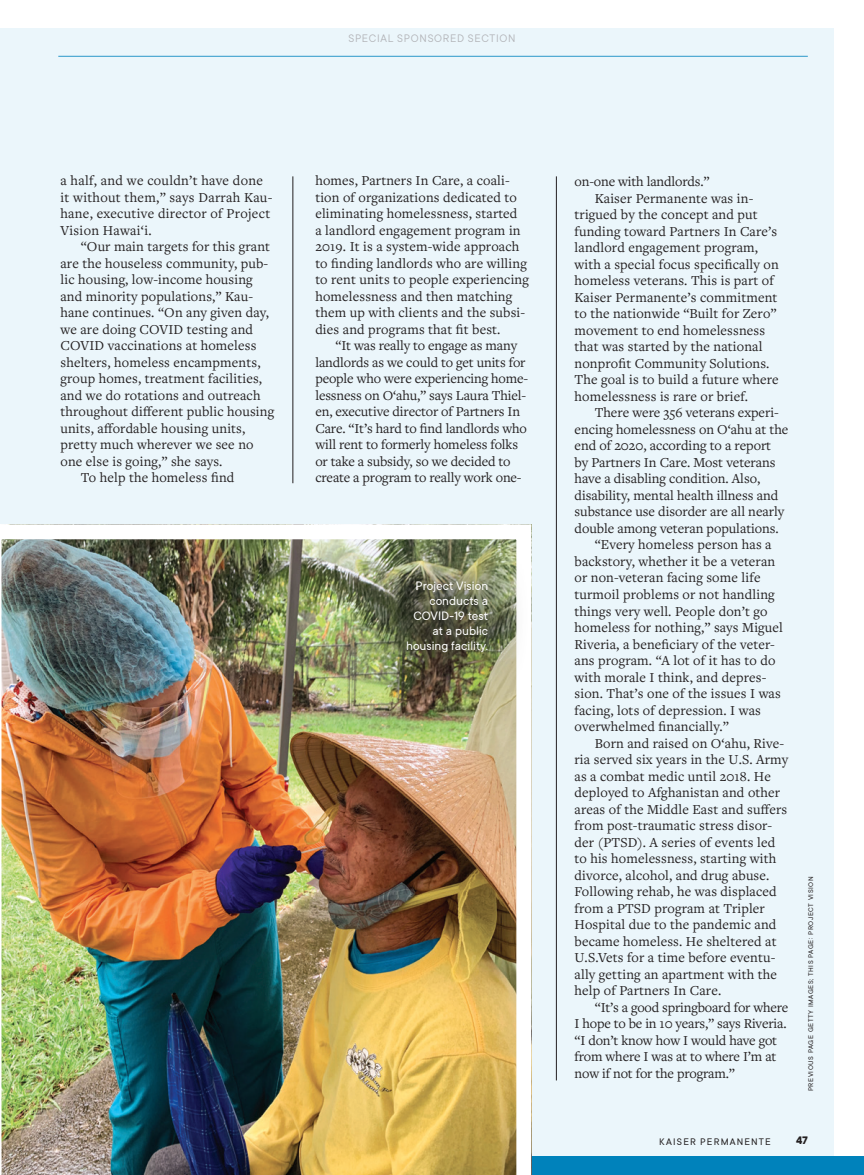
<style>
.page{position:relative;width:864px;height:1175px;background:#fff}
.page>*{position:absolute;margin:0;border:0;box-sizing:border-box;transform-origin:0 0}
.t1{font:14.25px/16.5px "Freight Text Pro";letter-spacing:.01em;color:#231f20}
.t2{font:14.25px/16.5px "Freight Text Pro";letter-spacing:-.01em;color:#231f20}
.t3{font:13.5px/15px "TT Commons";color:#fff;text-align:right}
.t4{font:12px "TT Commons";letter-spacing:.065em;color:#b2b3b7}
.t5{font:700 12px "TT Commons";color:#231f20}
.t6{font:10.5px "TT Commons";letter-spacing:.11em;color:#231f20}
.t7{font:7.5px "TT Commons";letter-spacing:.07em;color:#231f20}
</style>
<div class="page">
<div style="left:0;top:28px;width:834px;height:1146px;background:#ebf6fb"></div>
<hr style="left:58px;top:56px;width:750px;height:1px;background:#2b97c9">
<div style="left:0;top:1155px;width:864px;height:19px;background:#0082bb"></div>
<hr style="left:556px;top:176px;width:1px;height:904px;background:#231f20">
<hr style="left:293px;top:176px;width:1px;height:307px;background:#231f20">
<img style="left:0;top:524px;width:531px;height:650px">
<div style="left:365px;top:538px;width:166px;height:157px;background:#231f20;opacity:.75"></div>
<p class="t4" style="left:348px;top:31px;width:169px">SPECIAL SPONSORED SECTION</p>
<p class="t1" style="left:60px;top:172px;width:213px">a half, and we couldn’t have done it without them,” says Darrah Kau&shy;hane, executive director of Project<br>Vision Hawai‘i.</p>
<p class="t1" style="left:81px;top:238px;width:191px">“Our main targets for this grant</p>
<p class="t1" style="left:60px;top:254px;width:209px">are the houseless community, pub-</p>
<p class="t1" style="left:60px;top:271px;width:194px">lic housing, low-income housing</p>
<p class="t1" style="left:60px;top:287px;width:194px">and minority populations,” Kau-</p>
<p class="t1" style="left:60px;top:304px;width:210px">hane continues. “On any given day,</p>
<p class="t1" style="left:60px;top:320px;width:194px">we are doing COVID testing and</p>
<p class="t1" style="left:60px;top:337px;width:197px">COVID vaccinations at homeless</p>
<p class="t1" style="left:60px;top:353px;width:202px">shelters, homeless encampments,</p>
<p class="t1" style="left:60px;top:370px;width:203px">group homes, treatment facilities,</p>
<p class="t1" style="left:60px;top:386px;width:202px">and we do rotations and outreach</p>
<p class="t1" style="left:60px;top:403px;width:215px">throughout different public housing</p>
<p class="t1" style="left:60px;top:419px;width:186px">units, affordable housing units,</p>
<p class="t1" style="left:60px;top:436px;width:195px">pretty much wherever we see no</p>
<p class="t1" style="left:60px;top:452px;width:164px">one else is going,” she says.</p>
<p class="t1" style="left:81px;top:469px;width:155px">To help the homeless find</p>
<p class="t1" style="left:315px;top:172px;width:215px">homes, Partners In Care, a coali&shy;tion of organizations dedicated to eliminating homelessness, started<br>a landlord engagement program in 2019. It is a system-wide approach to finding landlords who are willing to rent units to people experiencing homelessness and then matching them up with clients and the subsi&shy;dies and programs that fit best.</p>
<p class="t2" style="left:315px;top:337px;width:214px;text-indent:20px">“It was really to engage as many landlords as we could to get units for people who were experiencing home&shy;lessness on O‘ahu,” says Laura Thiel&shy;en, executive director of Partners In Care. “It’s hard to find landlords who will rent to formerly homeless folks or take a subsidy, so we decided to create a program to really work one-</p>
<p class="t3" style="left:406px;top:578px;width:84px">Project Vision conducts a<br>COVID-19 test at a public housing facility.</p>
<p class="t2" style="left:575px;top:173px;width:137px">on-one with landlords.”</p>
<p class="t1" style="left:595px;top:189px;width:160px">Kaiser Permanente was in-</p>
<p class="t1" style="left:575px;top:206px;width:185px">trigued by the concept and put</p>
<p class="t1" style="left:575px;top:222px;width:204px">funding toward Partners In Care’s</p>
<p class="t1" style="left:575px;top:239px;width:185px">landlord engagement program,</p>
<p class="t1" style="left:575px;top:255px;width:206px">with a special focus specifically on</p>
<p class="t1" style="left:575px;top:272px;width:201px">homeless veterans. This is part of</p>
<p class="t1" style="left:575px;top:288px;width:204px">Kaiser Permanente’s commitment</p>
<p class="t1" style="left:575px;top:305px;width:204px">to the nationwide “Built for Zero”</p>
<p class="t1" style="left:575px;top:321px;width:192px">movement to end homelessness</p>
<p class="t1" style="left:575px;top:338px;width:189px">that was started by the national</p>
<p class="t1" style="left:575px;top:354px;width:196px">nonprofit Community Solutions.</p>
<p class="t1" style="left:575px;top:371px;width:206px">The goal is to build a future where</p>
<p class="t1" style="left:575px;top:387px;width:175px">homelessness is rare or brief.</p>
<p class="t1" style="left:595px;top:404px;width:185px">There were 356 veterans experi-</p>
<p class="t1" style="left:575px;top:420px;width:215px">encing homelessness on O‘ahu at the</p>
<p class="t1" style="left:575px;top:437px;width:198px">end of 2020, according to a report</p>
<p class="t1" style="left:575px;top:453px;width:202px">by Partners In Care. Most veterans</p>
<p class="t1" style="left:575px;top:470px;width:187px">have a disabling condition. Also,</p>
<p class="t1" style="left:575px;top:486px;width:205px">disability, mental health illness and</p>
<p class="t1" style="left:575px;top:503px;width:211px">substance use disorder are all nearly</p>
<p class="t1" style="left:575px;top:519px;width:206px">double among veteran populations.</p>
<p class="t1" style="left:595px;top:536px;width:178px">“Every homeless person has a</p>
<p class="t1" style="left:575px;top:552px;width:202px">backstory, whether it be a veteran</p>
<p class="t1" style="left:575px;top:569px;width:187px">or non-veteran facing some life</p>
<p class="t1" style="left:575px;top:585px;width:202px">turmoil problems or not handling</p>
<p class="t1" style="left:575px;top:602px;width:195px">things very well. People don’t go</p>
<p class="t1" style="left:575px;top:618px;width:210px">homeless for nothing,” says Miguel</p>
<p class="t1" style="left:575px;top:635px;width:202px">Riveria, a beneficiary of the veter-</p>
<p class="t1" style="left:575px;top:651px;width:202px">ans program. “A lot of it has to do</p>
<p class="t1" style="left:575px;top:668px;width:193px">with morale I think, and depres-</p>
<p class="t1" style="left:575px;top:684px;width:208px">sion. That’s one of the issues I was</p>
<p class="t1" style="left:575px;top:701px;width:188px">facing, lots of depression. I was</p>
<p class="t1" style="left:575px;top:717px;width:156px">overwhelmed financially.”</p>
<p class="t1" style="left:595px;top:734px;width:191px">Born and raised on O‘ahu, Rive-</p>
<p class="t1" style="left:575px;top:750px;width:215px">ria served six years in the U.S. Army</p>
<p class="t1" style="left:575px;top:767px;width:198px">as a combat medic until 2018. He</p>
<p class="t1" style="left:575px;top:783px;width:207px">deployed to Afghanistan and other</p>
<p class="t1" style="left:575px;top:800px;width:214px">areas of the Middle East and suffers</p>
<p class="t1" style="left:575px;top:816px;width:199px">from post-traumatic stress disor-</p>
<p class="t1" style="left:575px;top:833px;width:202px">der (PTSD). A series of events led</p>
<p class="t1" style="left:575px;top:849px;width:203px">to his homelessness, starting with</p>
<p class="t1" style="left:575px;top:866px;width:196px">divorce, alcohol, and drug abuse.</p>
<p class="t1" style="left:575px;top:882px;width:204px">Following rehab, he was displaced</p>
<p class="t1" style="left:575px;top:899px;width:192px">from a PTSD program at Tripler</p>
<p class="t1" style="left:575px;top:915px;width:203px">Hospital due to the pandemic and</p>
<p class="t1" style="left:575px;top:932px;width:204px">became homeless. He sheltered at</p>
<p class="t1" style="left:575px;top:948px;width:202px">U.S.Vets for a time before eventu-</p>
<p class="t1" style="left:575px;top:965px;width:204px">ally getting an apartment with the</p>
<p class="t1" style="left:575px;top:981px;width:148px">help of Partners In Care.</p>
<p class="t2" style="left:595px;top:998px;width:195px">“It’s a good springboard for where</p>
<p class="t2" style="left:575px;top:1014px;width:214px">I hope to be in 10 years,” says Riveria.</p>
<p class="t2" style="left:575px;top:1031px;width:204px">“I don’t know how I would have got</p>
<p class="t2" style="left:575px;top:1047px;width:203px">from where I was at to where I’m at</p>
<p class="t2" style="left:575px;top:1064px;width:162px">now if not for the program.”</p>
<p class="t7" style="left:806px;top:1091px;width:216px;rotate:-90deg">PREVIOUS PAGE GETTY IMAGES; THIS PAGE: PROJECT VISION</p>
<p class="t6" style="left:659px;top:1134px;width:113px">KAISER PERMANENTE</p>
<p class="t5" style="left:796px;top:1132px;width:13px">47</p>
</div>
